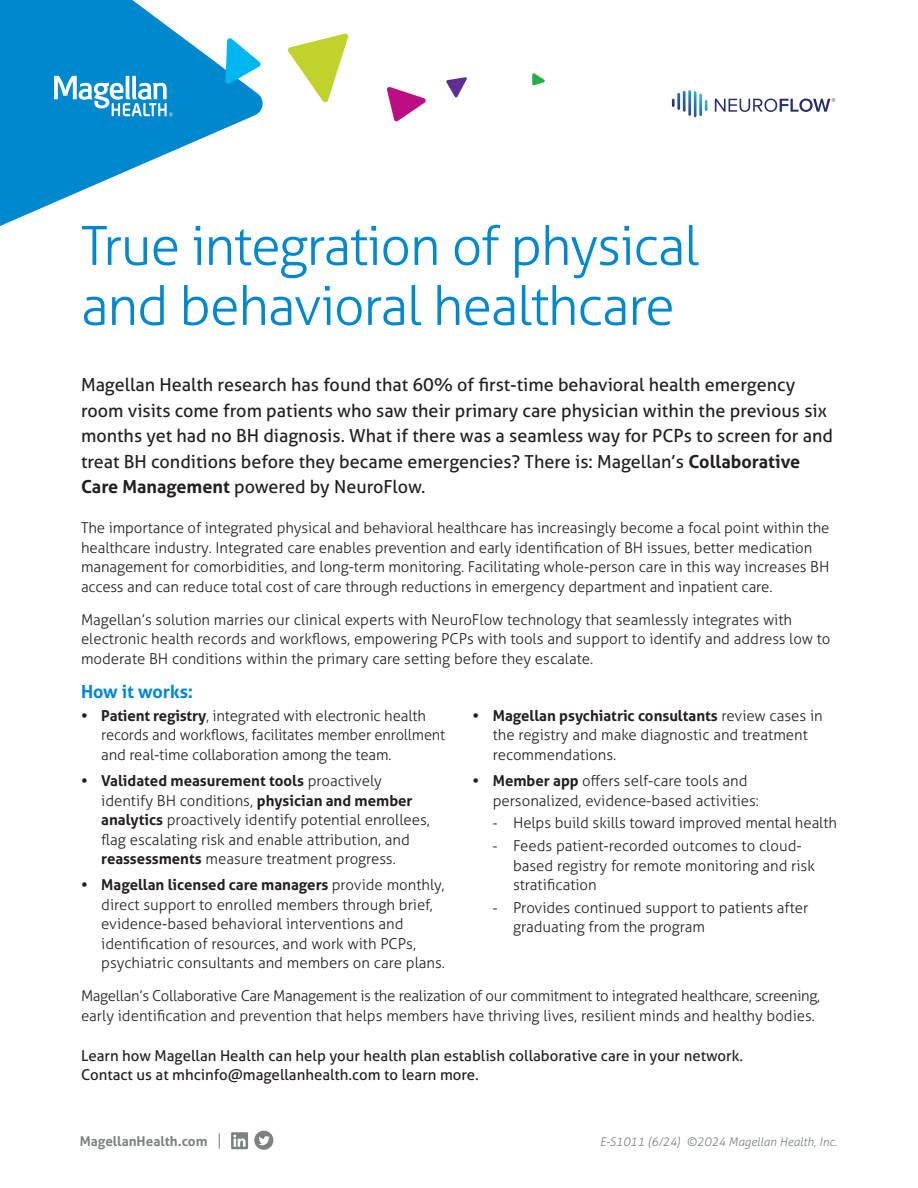
<style>
.page{position:relative;width:918px;height:1188px;background:#fff}
.page>*{position:absolute;margin:0;border:0;box-sizing:border-box;transform-origin:0 0}
.Headline{font:300 54px/60px "Aller";letter-spacing:-.025em;color:#0088ce}
.Intro_text{font:18px/25.5px "Aller";color:#231f20}
.Subhead{font:700 18px "Aller";color:#0088ce}
.Body_copy{font:300 15px/19.5px "Aller";color:#231f20}
.Body_copy-2{font:300 15px/19.5px "Aller";letter-spacing:-.02em;color:#231f20}
.Closing{font:15px/19.5px "Aller";color:#231f20}
.t1{font:700 13.5px "Aller";color:#7c8281}
.Footer_Item_Code_Copyright{font:italic 300 12px "Aller";color:#7c8281}
.s1{font-weight:700}
.s2{font-family:"Myriad Pro";font-weight:400}
.s3{font-weight:300;font-size:16.5px}
</style>
<div class="page">
<svg style="left:0;top:0;width:263px;height:226px;fill:#0088ce"></svg>
<svg style="left:446px;top:77px;width:21px;height:21px"></svg>
<svg style="left:532px;top:73px;width:13px;height:13px"></svg>
<svg style="left:288px;top:33px;width:61px;height:70px"></svg>
<svg style="left:225px;top:37px;width:36px;height:48px"></svg>
<svg style="left:387px;top:87px;width:39px;height:35px"></svg>
<svg style="left:231px;top:1132px;width:17px;height:17px"></svg>
<div style="left:254px;top:1131px;width:19px;height:19px;background:#7c8281;border-radius:50%"></div>
<svg style="left:259px;top:1136px;width:11px;height:9px"></svg>
<svg style="left:54px;top:76px;width:119px;height:40px"></svg>
<svg style="left:715px;top:98px;width:120px;height:14px"></svg>
<svg style="left:672px;top:90px;width:35px;height:27px"></svg>
<p class="Headline" style="left:81px;top:216px;width:620px">True integration of physical and behavioral healthcare</p>
<p class="Intro_text" style="left:81px;top:372px;width:754px">Magellan Health research has found that 60% of first-time behavioral health emergency room visits come from patients who saw their primary care physician within the previous six months yet had no BH diagnosis. What if there was a seamless way for PCPs to screen for and treat BH conditions before they became emergencies? There is: Magellan’s <span class="s1">Collaborative Care Management</span> powered by NeuroFlow.</p>
<p class="Body_copy" style="left:81px;top:518px;width:750px">The importance of integrated physical and behavioral healthcare has increasingly become a focal point within the healthcare industry. Integrated care enables prevention and early identification of BH issues, better medication management for comorbidities, and long-term monitoring. Facilitating whole-person care in this way increases BH access and can reduce total cost of care through reductions in emergency department and inpatient care.</p>
<p class="Body_copy" style="left:81px;top:610px;width:751px">Magellan’s solution marries our clinical experts with NeuroFlow technology that seamlessly integrates with electronic health records and workflows, empowering PCPs with tools and support to identify and address low to moderate BH conditions within the primary care setting before they escalate.</p>
<p class="Subhead" style="left:81px;top:681px;width:114px">How it works:</p>
<p class="Body_copy" style="left:101px;top:706px;width:345px;text-indent:-20px"><span class="s1">• Patient registry</span>, integrated with electronic health records and workflows, facilitates member enrollment and real-time collaboration among the team.</p>
<p class="Body_copy" style="left:101px;top:771px;width:330px;text-indent:-20px"><span class="s1">• Validated measurement tools</span> proactively identify BH conditions, <span class="s1">physician and member analytics</span> proactively identify potential enrollees, flag escalating risk and enable attribution, and <span class="s1">reassessments</span> measure treatment progress.</p>
<p class="Body_copy" style="left:101px;top:875px;width:345px;text-indent:-20px"><span class="s1">• Magellan licensed care managers</span> provide monthly, direct support to enrolled members through brief, evidence-based behavioral interventions and identification of resources, and work with PCPs, psychiatric consultants and members on care plans.</p>
<p class="Body_copy" style="left:493px;top:706px;width:332px;text-indent:-20px"><span class="s1">• Magellan psychiatric consultants</span> review cases in the registry and make diagnostic and treatment recommendations.</p>
<p class="Body_copy" style="left:493px;top:771px;width:268px;text-indent:-20px"><span class="s1">• Member app</span> offers self-care tools and personalized, evidence-based activities:</p>
<p class="Body_copy" style="left:493px;top:813px;width:346px"><span class="s2">-</span> Helps build skills toward improved mental health</p>
<p class="Body_copy" style="left:513px;top:836px;width:303px;text-indent:-20px"><span class="s2">-</span> Feeds patient-recorded outcomes to cloud&shy;based registry for remote monitoring and risk stratification</p>
<p class="Body_copy" style="left:513px;top:898px;width:297px;text-indent:-20px"><span class="s2">-</span> Provides continued support to patients after graduating from the program</p>
<p class="Body_copy-2" style="left:81px;top:986px;width:741px">Magellan’s Collaborative Care Management is the realization of our commitment to integrated healthcare, screening, early identification and prevention that helps members have thriving lives, resilient minds and healthy bodies.</p>
<p class="Closing" style="left:81px;top:1045px;width:664px">Learn how Magellan Health can help your health plan establish collaborative care in your network.<br>Contact us at mhcinfo@magellanhealth.com to learn more.</p>
<p class="t1" style="left:80px;top:1133px;width:144px">MagellanHealth.com <span class="s3">|</span></p>
<p class="Footer_Item_Code_Copyright" style="left:600px;top:1134px;width:239px">E-S1011 (6/24) ©2024 Magellan Health, Inc.</p>
</div>
